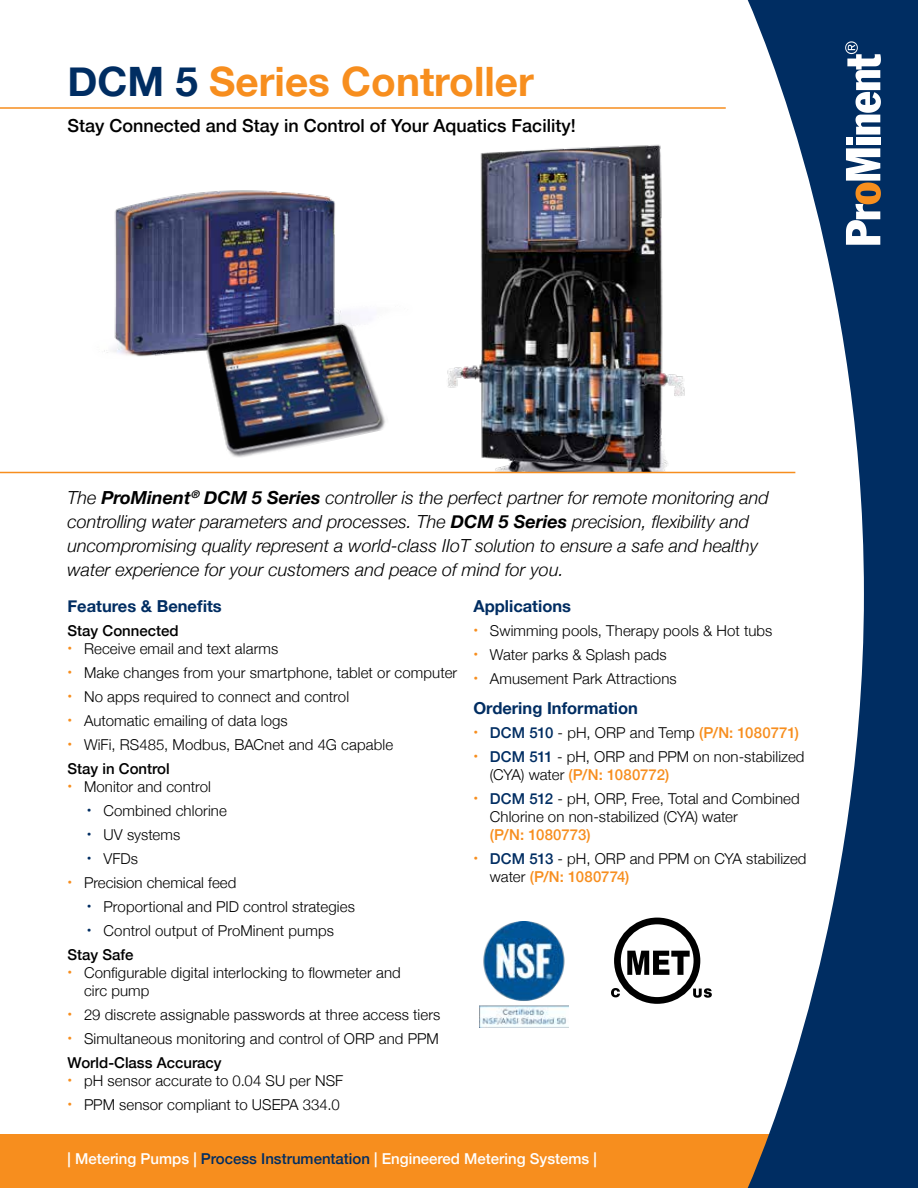
<style>
.page{position:relative;width:918px;height:1188px;background:#fff}
.page>*{position:absolute;margin:0;border:0;box-sizing:border-box;transform-origin:0 0}
.t1{font:700 40.5px "Helvetica Neue";color:#f78e1e}
.t2{font:italic 300 18px/24px "Helvetica Neue";color:#000}
.t3{font:500 18px "Helvetica Neue";color:#000}
.t4{font:700 16.5px "Helvetica Neue";color:#002d62}
.t5{font:300 15px/18px "Helvetica Neue";letter-spacing:.005em;color:#000}
.t6{font:500 15px "Helvetica Neue";color:#fff}
.t7{font:500 15px "Helvetica Neue";color:#000}
.t8{font:500 15px "Helvetica Neue";color:#f78e1e}
.s1{color:#002d62}
.s2{font-weight:700}
.s3{font-weight:700;font-size:13.5px;color:#f78e1e}
.s4{font-weight:500}
.s5{font-weight:700;font-size:13.5px;color:#002d62}
.s6{font-weight:500;color:#002d62}
.s7{font-weight:500;color:#f78e1e}
</style>
<div class="page">
<img style="left:438px;top:144px;width:269px;height:328px">
<div style="left:0;top:1134px;width:918px;height:54px;background:#f78e1e"></div>
<svg style="left:742px;top:0;width:176px;height:1188px;fill:#002d62"></svg>
<div style="left:846px;top:138px;width:7px;height:7px;background:#fff"></div>
<div style="left:856px;top:138px;width:24px;height:7px;background:#fff"></div>
<svg style="left:845px;top:41px;width:36px;height:94px"></svg>
<svg style="left:846px;top:148px;width:35px;height:97px"></svg>
<img style="left:480px;top:921px;width:89px;height:107px">
<svg style="left:611px;top:988px;width:9px;height:9px"></svg>
<svg style="left:693px;top:988px;width:19px;height:10px"></svg>
<div style="left:614px;top:918px;width:86px;height:86px;border:7px solid #000;border-radius:50%"></div>
<svg style="left:627px;top:951px;width:63px;height:24px"></svg>
<hr style="left:0;top:107px;width:726px;height:2px;background:#f78e1e">
<div style="left:49px;top:528px;width:755px;height:132px;background:#fff"></div>
<hr style="left:0;top:472px;width:795px;height:1px;background:#f78e1e">
<img style="left:104px;top:190px;width:231px;height:167px">
<img style="left:203px;top:309px;width:183px;height:149px">
<h1 class="t1" style="left:68px;top:50px;width:468px"><span class="s1">DCM 5</span> Series Controller</h1>
<p class="t3" style="left:68px;top:111px;width:510px">Stay Connected and Stay in Control of Your Aquatics Facility!</p>
<p class="t2" style="left:68px;top:484px;width:703px">The <span class="s2">ProMinent</span><sup>®</sup> <span class="s2">DCM 5 Series</span> controller is the perfect partner for remote monitoring and controlling water parameters and processes. The <span class="s2">DCM 5 Series</span> precision, flexibility and uncompromising quality represent a world-class IIoT solution to ensure a safe and healthy water experience for your customers and peace of mind for you.</p>
<p class="t4" style="left:68px;top:593px;width:156px">Features &amp; Benefits</p>
<p class="t7" style="left:68px;top:619px;width:113px">Stay Connected</p>
<p class="t5" style="left:67px;top:639px;width:212px"><span class="s3">•</span> Receive email and text alarms</p>
<p class="t5" style="left:67px;top:663px;width:391px"><span class="s3">•</span> Make changes from your smartphone, tablet or computer</p>
<p class="t5" style="left:67px;top:687px;width:283px"><span class="s3">•</span> No apps required to connect and control</p>
<p class="t5" style="left:67px;top:711px;width:222px"><span class="s3">•</span> Automatic emailing of data logs</p>
<p class="t5" style="left:67px;top:732px;width:327px;line-height:24px"><span class="s3">•</span> WiFi, RS485, Modbus, BACnet and 4G capable<br><span class="s4">Stay in Control</span></p>
<p class="t5" style="left:67px;top:777px;width:145px"><span class="s3">•</span> Monitor and control</p>
<p class="t5" style="left:87px;top:801px;width:141px"><span class="s5">•</span> Combined chlorine</p>
<p class="t5" style="left:87px;top:825px;width:95px"><span class="s5">•</span> UV systems</p>
<p class="t5" style="left:87px;top:849px;width:53px"><span class="s5">•</span> VFDs</p>
<p class="t5" style="left:67px;top:873px;width:170px"><span class="s3">•</span> Precision chemical feed</p>
<p class="t5" style="left:87px;top:897px;width:270px"><span class="s5">•</span> Proportional and PID control strategies</p>
<p class="t5" style="left:68px;top:918px;width:268px;line-height:24px;text-indent:19px"><span class="s5">•</span> Control output of ProMinent pumps<br><span class="s4">Stay Safe</span></p>
<p class="t5" style="left:84px;top:963px;width:318px;text-indent:-17px"><span class="s3">•</span> Configurable digital interlocking to flowmeter and circ pump</p>
<p class="t5" style="left:67px;top:1005px;width:375px"><span class="s3">•</span> 29 discrete assignable passwords at three access tiers</p>
<p class="t5" style="left:67px;top:1026px;width:373px;line-height:24px"><span class="s3">•</span> Simultaneous monitoring and control of ORP and PPM<br><span class="s4">World-Class Accuracy</span></p>
<p class="t5" style="left:67px;top:1071px;width:277px"><span class="s3">•</span> pH sensor accurate to 0.04 SU per NSF</p>
<p class="t5" style="left:67px;top:1095px;width:274px"><span class="s3">•</span> PPM sensor compliant to USEPA 334.0</p>
<p class="t4" style="left:473px;top:593px;width:99px">Applications</p>
<p class="t5" style="left:473px;top:621px;width:301px"><span class="s3">•</span> Swimming pools, Therapy pools &amp; Hot tubs</p>
<p class="t5" style="left:473px;top:645px;width:195px"><span class="s3">•</span> Water parks &amp; Splash pads</p>
<p class="t5" style="left:473px;top:669px;width:205px"><span class="s3">•</span> Amusement Park Attractions</p>
<p class="t4" style="left:473px;top:695px;width:166px">Ordering Information</p>
<p class="t5" style="left:473px;top:723px;width:327px"><span class="s3">•</span> <span class="s6">DCM 510</span> - pH, ORP and Temp <span class="s7">(P/N: 1080771)</span></p>
<p class="t5" style="left:490px;top:747px;width:316px;text-indent:-17px"><span class="s3">•</span> <span class="s6">DCM 511</span> - pH, ORP and PPM on non-stabilized (CYA) water <span class="s7">(P/N: 1080772)</span></p>
<p class="t5" style="left:490px;top:789px;width:311px;text-indent:-17px"><span class="s3">•</span> <span class="s6">DCM 512</span> - pH, ORP, Free, Total and Combined<br>Chlorine on non-stabilized (CYA) water</p>
<p class="t8" style="left:490px;top:823px;width:102px">(P/N: 1080773)</p>
<p class="t5" style="left:490px;top:849px;width:318px;text-indent:-17px"><span class="s3">•</span> <span class="s6">DCM 513</span> - pH, ORP and PPM on CYA stabilized water <span class="s7">(P/N: 1080774)</span></p>
<p class="t6" style="left:68px;top:1147px;width:531px">| Metering Pumps | <span class="s1">Process Instrumentation</span> | Engineered Metering Systems |</p>
</div>
